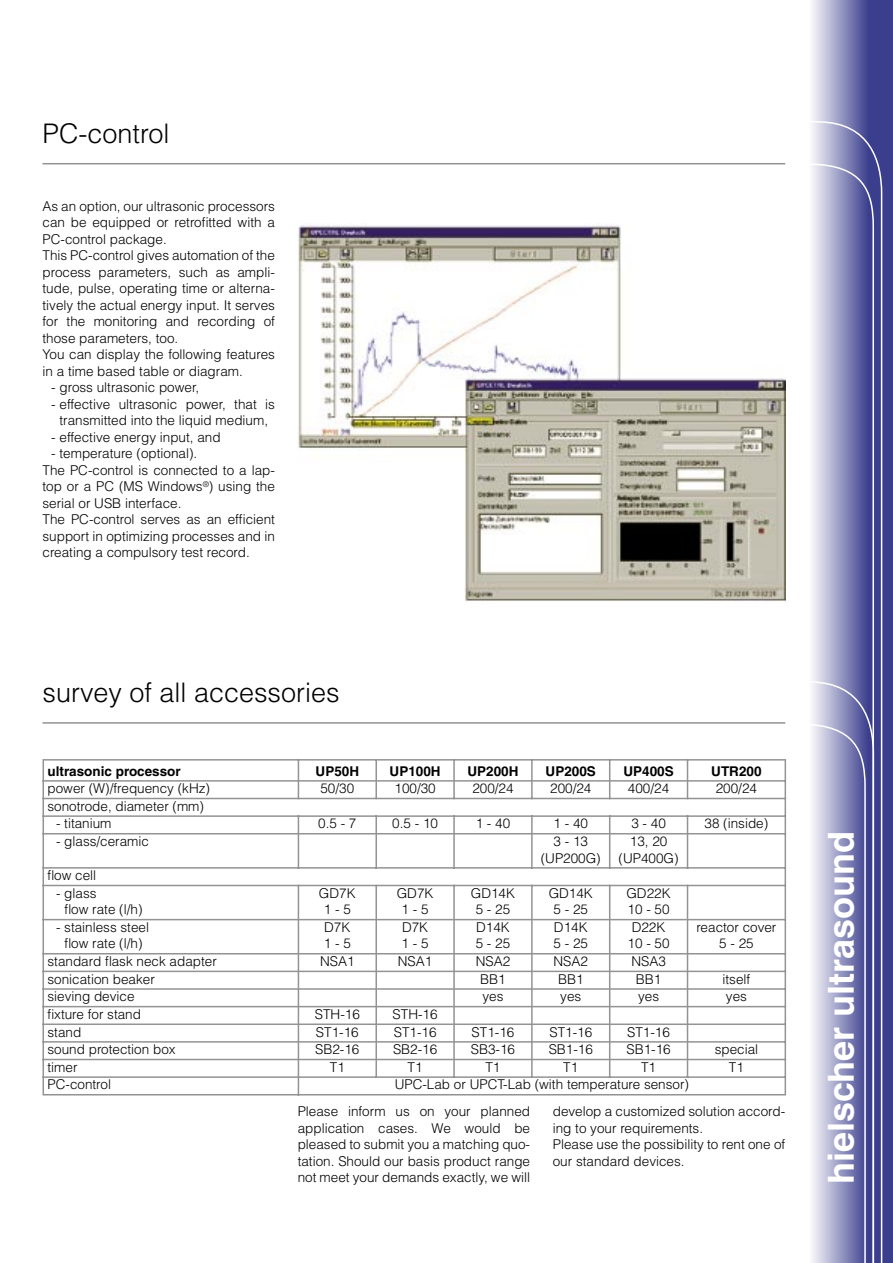
<style>
.page{position:relative;width:893px;height:1263px;background:#fff}
.page>*{position:absolute;margin:0;border:0;box-sizing:border-box;transform-origin:0 0}
.t1{font:700 36px "Helvetica";color:#fff}
.t2{font:300 27px "Helvetica";color:#000}
.t3{font:300 13.5px/16.5px "Helvetica";color:#000;text-align:center}
.t4{font:700 13.5px "Helvetica";color:#000}
</style>
<div class="page">
<img style="left:298px;top:225px;width:487px;height:377px">
<svg style="left:812px;top:0;width:81px;height:1263px;background:#585b9d"></svg>
<svg style="left:812px;top:119px;width:71px;height:1144px;background:#898aba"></svg>
<hr style="left:43px;top:163px;width:742px;height:1px;background:#939393">
<svg style="left:785px;top:679px;width:90px;height:584px"></svg>
<hr style="left:43px;top:722px;width:742px;height:2px;background:#939393">
<svg style="left:42px;top:757px;width:746px;height:340px"></svg>
<h2 class="t2" style="left:43px;top:116px;width:129px">PC-control</h2>
<p class="t3" style="left:43px;top:197px;width:234px;text-align:left">As an option, our ultrasonic processors can be equipped or retrofitted with a PC-control package.<br>This PC-control gives automation of the process parameters, such as ampli&shy;tude, pulse, operating time or alterna&shy;tively the actual energy input. It serves for the monitoring and recording of those parameters, too.<br>You can display the following features in a time based table or diagram.</p>
<p class="t3" style="left:51px;top:379px;width:150px">- gross ultrasonic power,</p>
<p class="t3" style="left:51px;top:395px;width:225px">- effective ultrasonic power, that is transmitted into the liquid medium,</p>
<p class="t3" style="left:51px;top:428px;width:171px">- effective energy input, and</p>
<p class="t3" style="left:43px;top:445px;width:234px;text-align:left;text-indent:9px">- temperature (optional).<br>The PC-control is connected to a lap&shy;top or a PC (MS Windows<sup>®</sup>) using the serial or USB interface.<br>The PC-control serves as an efficient support in optimizing processes and in creating a compulsory test record.</p>
<h2 class="t2" style="left:43px;top:675px;width:299px">survey of all accessories</h2>
<p class="t4" style="left:48px;top:762px;width:135px">ultrasonic processor</p>
<p class="t4" style="left:316px;top:762px;width:45px">UP50H</p>
<p class="t4" style="left:390px;top:762px;width:53px">UP100H</p>
<p class="t4" style="left:467px;top:762px;width:53px">UP200H</p>
<p class="t4" style="left:546px;top:762px;width:52px">UP200S</p>
<p class="t4" style="left:623px;top:762px;width:52px">UP400S</p>
<p class="t4" style="left:711px;top:762px;width:52px">UTR200</p>
<p class="t3" style="left:48px;top:780px;width:164px">power (W)/frequency (kHz)</p>
<p class="t3" style="left:320px;top:780px;width:35px">50/30</p>
<p class="t3" style="left:394px;top:780px;width:43px">100/30</p>
<p class="t3" style="left:472px;top:780px;width:43px">200/24</p>
<p class="t3" style="left:550px;top:780px;width:43px">200/24</p>
<p class="t3" style="left:628px;top:780px;width:43px">400/24</p>
<p class="t3" style="left:716px;top:780px;width:43px">200/24</p>
<p class="t3" style="left:48px;top:798px;width:158px">sonotrode, diameter (mm)</p>
<p class="t3" style="left:56px;top:815px;width:57px">- titanium</p>
<p class="t3" style="left:318px;top:815px;width:40px">0.5 - 7</p>
<p class="t3" style="left:392px;top:815px;width:47px">0.5 - 10</p>
<p class="t3" style="left:476px;top:815px;width:36px">1 - 40</p>
<p class="t3" style="left:553px;top:815px;width:36px">1 - 40</p>
<p class="t3" style="left:631px;top:815px;width:36px">3 - 40</p>
<p class="t3" style="left:704px;top:815px;width:65px">38 (inside)</p>
<p class="t3" style="left:56px;top:833px;width:95px">- glass/ceramic</p>
<p class="t3" style="left:541px;top:833px;width:62px">3 - 13 (UP200G)</p>
<p class="t3" style="left:619px;top:833px;width:62px">13, 20 (UP400G)</p>
<p class="t3" style="left:48px;top:867px;width:50px">flow cell</p>
<p class="t3" style="left:65px;top:885px;width:80px;text-align:left;text-indent:-9px">- glass<br>flow rate (l/h)</p>
<p class="t3" style="left:319px;top:885px;width:38px">GD7K<br>1 - 5</p>
<p class="t3" style="left:397px;top:885px;width:38px">GD7K<br>1 - 5</p>
<p class="t3" style="left:471px;top:885px;width:46px">GD14K<br>5 - 25</p>
<p class="t3" style="left:549px;top:885px;width:46px">GD14K<br>5 - 25</p>
<p class="t3" style="left:626px;top:885px;width:46px;text-align:left">GD22K<br>10 - 50</p>
<p class="t3" style="left:56px;top:919px;width:95px">- stainless steel flow rate (l/h)</p>
<p class="t3" style="left:324px;top:919px;width:29px;text-align:left">D7K<br>1 - 5</p>
<p class="t3" style="left:402px;top:919px;width:29px;text-align:left">D7K<br>1 - 5</p>
<p class="t3" style="left:476px;top:919px;width:36px;text-align:left">D14K<br>5 - 25</p>
<p class="t3" style="left:553px;top:919px;width:36px;text-align:left">D14K<br>5 - 25</p>
<p class="t3" style="left:628px;top:919px;width:44px">D22K<br>10 - 50</p>
<p class="t3" style="left:696px;top:919px;width:82px">reactor cover<br>5 - 25</p>
<p class="t3" style="left:48px;top:953px;width:171px">standard flask neck adapter</p>
<p class="t3" style="left:320px;top:953px;width:36px">NSA1</p>
<p class="t3" style="left:398px;top:953px;width:36px">NSA1</p>
<p class="t3" style="left:476px;top:953px;width:36px">NSA2</p>
<p class="t3" style="left:553px;top:953px;width:36px">NSA2</p>
<p class="t3" style="left:631px;top:953px;width:36px">NSA3</p>
<p class="t3" style="left:48px;top:970px;width:109px">sonication beaker</p>
<p class="t3" style="left:480px;top:970px;width:27px">BB1</p>
<p class="t3" style="left:558px;top:970px;width:27px">BB1</p>
<p class="t3" style="left:636px;top:970px;width:27px">BB1</p>
<p class="t3" style="left:722px;top:970px;width:29px">itself</p>
<p class="t3" style="left:48px;top:988px;width:89px">sieving device</p>
<p class="t3" style="left:482px;top:988px;width:23px">yes</p>
<p class="t3" style="left:560px;top:988px;width:23px">yes</p>
<p class="t3" style="left:638px;top:988px;width:23px">yes</p>
<p class="t3" style="left:726px;top:988px;width:23px">yes</p>
<p class="t3" style="left:48px;top:1006px;width:95px">fixture for stand</p>
<p class="t3" style="left:315px;top:1006px;width:47px">STH-16</p>
<p class="t3" style="left:393px;top:1006px;width:47px">STH-16</p>
<p class="t3" style="left:48px;top:1023px;width:35px">stand</p>
<p class="t3" style="left:316px;top:1023px;width:44px">ST1-16</p>
<p class="t3" style="left:394px;top:1023px;width:44px">ST1-16</p>
<p class="t3" style="left:472px;top:1023px;width:44px">ST1-16</p>
<p class="t3" style="left:549px;top:1023px;width:44px">ST1-16</p>
<p class="t3" style="left:627px;top:1023px;width:44px">ST1-16</p>
<p class="t3" style="left:48px;top:1041px;width:130px">sound protection box</p>
<p class="t3" style="left:315px;top:1041px;width:46px">SB2-16</p>
<p class="t3" style="left:393px;top:1041px;width:46px">SB2-16</p>
<p class="t3" style="left:471px;top:1041px;width:46px">SB3-16</p>
<p class="t3" style="left:549px;top:1041px;width:46px">SB1-16</p>
<p class="t3" style="left:626px;top:1041px;width:46px">SB1-16</p>
<p class="t3" style="left:715px;top:1041px;width:45px">special</p>
<p class="t3" style="left:48px;top:1059px;width:31px">timer</p>
<p class="t3" style="left:330px;top:1059px;width:17px">T1</p>
<p class="t3" style="left:408px;top:1059px;width:17px">T1</p>
<p class="t3" style="left:485px;top:1059px;width:17px">T1</p>
<p class="t3" style="left:563px;top:1059px;width:17px">T1</p>
<p class="t3" style="left:641px;top:1059px;width:17px">T1</p>
<p class="t3" style="left:729px;top:1059px;width:17px">T1</p>
<p class="t3" style="left:48px;top:1076px;width:65px">PC-control</p>
<p class="t3" style="left:395px;top:1076px;width:296px">UPC-Lab or UPCT-Lab (with temperature sensor)</p>
<p class="t3" style="left:298px;top:1103px;width:234px;text-align:justify">Please inform us on your planned application cases. We would be pleased to submit you a matching quo&shy;tation. Should our basis product range not meet your demands exactly, we will</p>
<p class="t3" style="left:553px;top:1103px;width:234px;text-align:left">develop a customized solution accord&shy;ing to your requirements.<br>Please use the possibility to rent one of our standard devices.</p>
<h1 class="t1" style="left:819px;top:1184px;width:355px;rotate:-90deg">hielscher ultrasound</h1>
</div>
